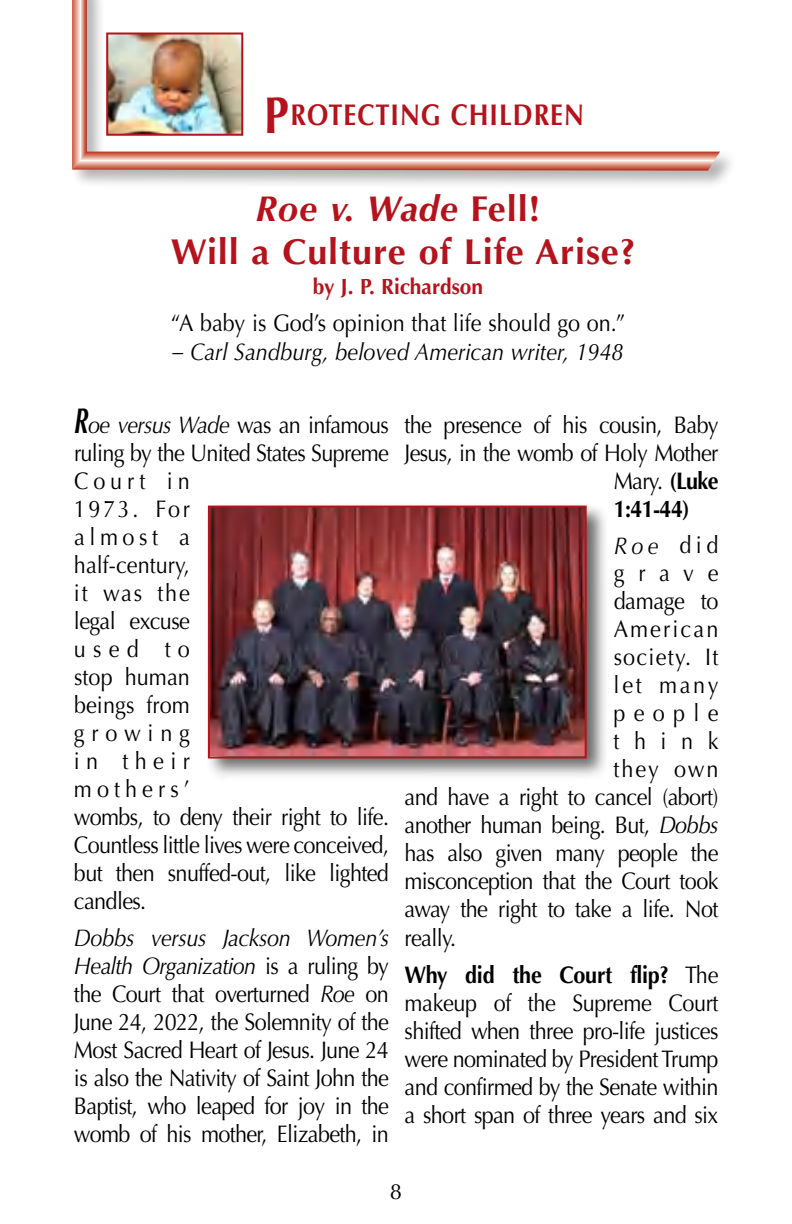
<style>
.page{position:relative;width:792px;height:1224px;background:#fff}
.page>*{position:absolute;margin:0;border:0;box-sizing:border-box;transform-origin:0 0}
.t1{font:700 36px/43.2px "Optima";letter-spacing:.025em;color:#b5121b;text-align:center}
.t2{font:700 30px "Optima";letter-spacing:.04em;color:#b5121b;scale:.85 1}
.t3{font:24px/28px "Optima";letter-spacing:-.03em;color:#000;text-align:justify;scale:.9 1}
.t4{font:italic 24px "Optima";color:#000;scale:.9 1}
.t5{font:24px "Optima";color:#000;scale:.9 1}
.t6{font:24px "Optima";letter-spacing:.055em;color:#000;scale:.9 1}
.t7{font:700 24px "Optima";color:#000;scale:.9 1}
.t8{font:24px "Optima";letter-spacing:.1em;color:#000;scale:.9 1}
.t9{font:700 22px "Optima";color:#b5121b;scale:.95 1}
.t10{font:22px "Optima";color:#000}
.s1{font-size:52px}
.s2{font-style:italic}
.s3{font-weight:700;font-style:italic;font-size:36px}
.s4{font-weight:700}
.s5{font-style:normal}
</style>
<div class="page">
<div style="left:70px;top:0;width:668px;height:190px;background:#000;opacity:.3"></div>
<svg style="left:72px;top:0;width:648px;height:171px"></svg>
<img style="left:109px;top:35px;width:131px;height:98px">
<div style="left:106px;top:32px;width:137px;height:104px;border:2px solid #b5121b"></div>
<div style="left:205px;top:503px;width:405px;height:278px;background:#000;opacity:.6"></div>
<img style="left:211px;top:509px;width:373px;height:246px">
<div style="left:208px;top:506px;width:379px;height:253px;border:2px solid #b5121b"></div>
<p class="t2" style="left:264px;top:97px;width:378px"><span class="s1">P</span>ROTECTING CHILDREN</p>
<h1 class="t1" style="left:171px;top:188px;width:467px"><span class="s2">Roe v. Wade</span> Fell!<br>Will a Culture of Life Arise?</h1>
<p class="t9" style="left:313px;top:274px;width:181px">by J. P. Richardson</p>
<p class="t5" style="left:171px;top:309px;width:507px">“A baby is God’s opinion that life should go on.”</p>
<p class="t4" style="left:173px;top:338px;width:502px">– Carl Sandburg, beloved American writer, 1948</p>
<p class="t3" style="left:74px;top:411px;width:352px;text-align:left"><span class="s3">R</span><span class="s2">oe versus Wade</span> was an infamous ruling by the United States Supreme<br>Court in<br>1973. For<br>almost a<br>half-century,<br>it was the<br>legal excuse<br>used to<br>stop human<br>beings from<br>growing<br>in their<br>mothers’<br>wombs, to deny their right to life.<br>Countless little lives were conceived, but then snuffed-out, like lighted candles.</p>
<p class="t3" style="left:74px;top:924px;width:352px"><span class="s2">Dobbs versus Jackson Women’s Health Organization</span> is a ruling by the Court that overturned <span class="s2">Roe</span> on June 24, 2022, the Solemnity of the Most Sacred Heart of Jesus. June 24 is also the Nativity of Saint John the Baptist, who leaped for joy in the womb of his mother, Elizabeth, in</p>
<p class="t3" style="left:405px;top:411px;width:350px">the presence of his cousin, Baby</p>
<p class="t3" style="left:405px;top:439px;width:350px">Jesus, in the womb of Holy Mother</p>
<p class="t3" style="left:614px;top:467px;width:118px">Mary. <span class="s4">(Luke</span></p>
<p class="t7" style="left:614px;top:494px;width:86px">1:41-44)</p>
<p class="t4" style="left:614px;top:531px;width:118px">Roe <span class="s5">did</span></p>
<p class="t3" style="left:614px;top:560px;width:118px">grave</p>
<p class="t3" style="left:614px;top:588px;width:118px">damage to</p>
<p class="t8" style="left:614px;top:615px;width:118px">American</p>
<p class="t6" style="left:614px;top:643px;width:118px">society. It</p>
<p class="t3" style="left:614px;top:672px;width:118px">let many</p>
<p class="t3" style="left:614px;top:700px;width:118px">people</p>
<p class="t3" style="left:614px;top:728px;width:118px">think</p>
<p class="t3" style="left:614px;top:756px;width:118px">they own</p>
<p class="t3" style="left:405px;top:784px;width:350px">and have a right to cancel (abort)</p>
<p class="t3" style="left:405px;top:812px;width:350px">another human being. But, <span class="s2">Dobbs</span></p>
<p class="t3" style="left:405px;top:840px;width:350px">has also given many people the</p>
<p class="t3" style="left:405px;top:868px;width:350px">misconception that the Court took</p>
<p class="t3" style="left:405px;top:896px;width:350px">away the right to take a life. Not</p>
<p class="t3" style="left:405px;top:924px;width:59px">really.</p>
<p class="t3" style="left:405px;top:961px;width:350px"><span class="s4">Why did the Court flip?</span> The makeup of the Supreme Court shifted when three pro-life justices were nominated by President Trump and confirmed by the Senate within a short span of three years and six</p>
<p class="t10" style="left:390px;top:1179px;width:14px">8</p>
</div>
